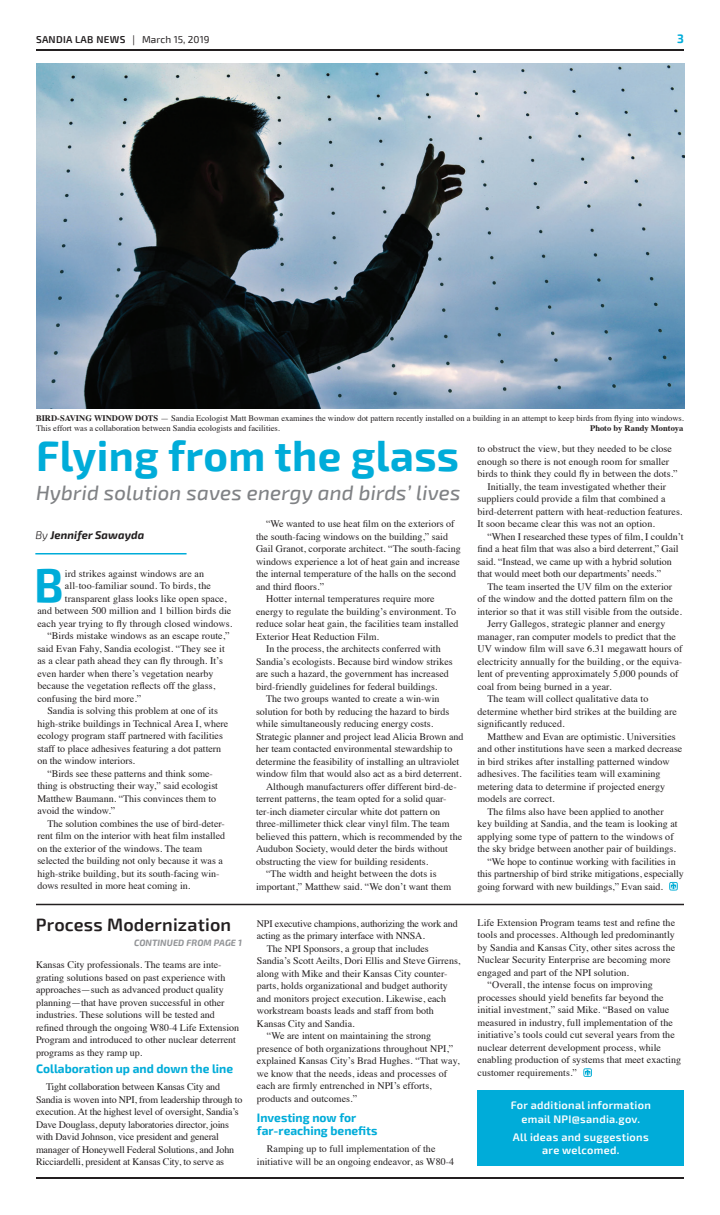
<style>
.page{position:relative;width:720px;height:1215px;background:#fff}
.page>*{position:absolute;margin:0;border:0;box-sizing:border-box;transform-origin:0 0}
.Drop_Caps{font:700 46.2px "Exo 2";color:#00acd9}
.t1{font:700 42px "Exo 2";letter-spacing:.01em;color:#00acd9}
.t2{font:italic 500 20.5px "Exo 2";letter-spacing:.01em;color:#808285}
.t3{font:600 18px "Exo 2";letter-spacing:.01em;color:#231f20}
.Subheads_Body{font:700 12px/13px "Exo 2";color:#00acd9}
.t4{font:600 11px/13.2px "Exo 2";letter-spacing:.025em;color:#fff;text-align:center}
.Author_Credits{font:italic 700 11px "Exo 2";letter-spacing:.01em;color:#231f20}
.Body{font:10px/12.5px "Times";color:#231f20}
.Drop_Caps-2{font:10px "Times";letter-spacing:.01em;color:#231f20}
.t5{font:600 10px "Exo 2";letter-spacing:.03em;color:#231f20}
.Author_Credits-2{font:italic 700 9px "Exo 2";letter-spacing:.01em;color:#939598}
.t6{font:8.5px/10.2px "Times";color:#231f20}
.t7{font:700 8.5px "Times";color:#231f20}
.s1{font-family:"Ocean Sans Std";font-weight:400}
.s2{font-weight:400}
.s3{font-weight:700}
.s4{font-weight:300}
</style>
<div class="page">
<hr style="left:36px;top:1177px;width:648px;height:2px;background:#231f20">
<hr style="left:36px;top:49px;width:648px;height:2px;background:#231f20">
<img style="left:36px;top:63px;width:648px;height:345px">
<hr style="left:35px;top:553px;width:152px;height:2px;background:#00acd9">
<hr style="left:36px;top:904px;width:648px;height:1px;background:#231f20">
<svg style="left:669px;top:882px;width:9px;height:9px"></svg>
<svg style="left:583px;top:1068px;width:9px;height:9px"></svg>
<div style="left:478px;top:1090px;width:206px;height:76px;background:#00acd9"></div>
<p class="t5" style="left:36px;top:34px;width:175px">SANDIA LAB NEWS <span class="s1">|</span> <span class="s2">March 15, 2019</span></p>
<p class="Subheads_Body" style="left:677px;top:33px;width:8px">3</p>
<p class="t6" style="left:36px;top:412px;width:650px"><span class="s3">BIRD-SAVING WINDOW DOTS</span> — Sandia Ecologist Matt Bowman examines the window dot pattern recently installed on a building in an attempt to keep birds from flying into windows.<br>This effort was a collaboration between Sandia ecologists and facilities.</p>
<p class="t7" style="left:590px;top:420px;width:95px">Photo by Randy Montoya</p>
<p class="t1" style="left:36px;top:431px;width:425px">Flying from the glass</p>
<p class="t2" style="left:36px;top:480px;width:426px">Hybrid solution saves energy and birds’ lives</p>
<p class="Author_Credits" style="left:35px;top:529px;width:110px"><span class="s4">By</span> Jennifer Sawayda</p>
<p class="Body" style="left:256px;top:517px;width:206px;text-indent:10px">“We wanted to use heat film on the exteriors of the south-facing windows on the building,” said Gail Granot, corporate architect. “The south-facing windows experience a lot of heat gain and increase the internal temperature of the halls on the second and third floors.”</p>
<p class="Body" style="left:256px;top:592px;width:204px;text-indent:10px">Hotter internal temperatures require more energy to regulate the building’s environment. To reduce solar heat gain, the facilities team installed Exterior Heat Reduction Film.</p>
<p class="Body" style="left:256px;top:642px;width:198px;text-indent:10px">In the process, the architects conferred with Sandia’s ecologists. Because bird window strikes are such a hazard, the government has increased bird-friendly guidelines for federal buildings.</p>
<p class="Body" style="left:256px;top:692px;width:209px;text-indent:10px">The two groups wanted to create a win-win solution for both by reducing the hazard to birds while simultaneously reducing energy costs.<br>Strategic planner and project lead Alicia Brown and her team contacted environmental stewardship to determine the feasibility of installing an ultraviolet window film that would also act as a bird deterrent.</p>
<p class="Body" style="left:256px;top:779px;width:208px;text-indent:10px">Although manufacturers offer different bird-de&shy;terrent patterns, the team opted for a solid quar&shy;ter-inch diameter circular white dot pattern on three-millimeter thick clear vinyl film. The team believed this pattern, which is recommended by the Audubon Society, would deter the birds without obstructing the view for building residents.</p>
<p class="Body" style="left:256px;top:867px;width:197px;text-align:center">“The width and height between the dots is important,” Matthew said. “We don’t want them</p>
<p class="Drop_Caps" style="left:34px;top:558px;width:31px">B</p>
<p class="Drop_Caps-2" style="left:65px;top:564px;width:141px">ird strikes against windows are an</p>
<p class="Drop_Caps-2" style="left:65px;top:576px;width:148px">all-too-familiar sound. To birds, the</p>
<p class="Drop_Caps-2" style="left:65px;top:589px;width:163px">transparent glass looks like open space,</p>
<p class="Drop_Caps-2" style="left:37px;top:601px;width:196px">and between 500 million and 1 billion birds die</p>
<p class="Drop_Caps-2" style="left:37px;top:614px;width:197px">each year trying to fly through closed windows.</p>
<p class="Body" style="left:37px;top:629px;width:194px;text-indent:10px">“Birds mistake windows as an escape route,” said Evan Fahy, Sandia ecologist. “They see it as a clear path ahead they can fly through. It’s even harder when there’s vegetation nearby because the vegetation reflects off the glass, confusing the bird more.”</p>
<p class="Body" style="left:37px;top:704px;width:193px;text-indent:10px">Sandia is solving this problem at one of its high-strike buildings in Technical Area I, where ecology program staff partnered with facilities staff to place adhesives featuring a dot pattern on the window interiors.</p>
<p class="Body" style="left:37px;top:766px;width:182px;text-indent:10px">“Birds see these patterns and think some&shy;thing is obstructing their way,” said ecologist Matthew Baumann. “This convinces them to avoid the window.”</p>
<p class="Body" style="left:37px;top:816px;width:189px;text-indent:10px">The solution combines the use of bird-deter&shy;rent film on the interior with heat film installed on the exterior of the windows. The team selected the building not only because it was a high-strike building, but its south-facing win&shy;dows resulted in more heat coming in.</p>
<p class="t3" style="left:36px;top:914px;width:197px">Process Modernization</p>
<p class="Author_Credits-2" style="left:134px;top:937px;width:109px">CONTINUED FROM PAGE 1</p>
<p class="Body" style="left:36px;top:958px;width:205px">Kansas City professionals. The teams are inte&shy;grating solutions based on past experience with approaches—such as advanced product quality planning—that have proven successful in other industries. These solutions will be tested and refined through the ongoing W80-4 Life Extension Program and introduced to other nuclear deterrent programs as they ramp up.</p>
<p class="Subheads_Body" style="left:36px;top:1063px;width:199px">Collaboration up and down the line</p>
<p class="Body" style="left:36px;top:1080px;width:208px;text-indent:10px">Tight collaboration between Kansas City and Sandia is woven into NPI, from leadership through to execution. At the highest level of oversight, Sandia’s Dave Douglass, deputy laboratories director, joins with David Johnson, vice president and general manager of Honeywell Federal Solutions, and John Ricciardelli, president at Kansas City, to serve as</p>
<p class="Body" style="left:257px;top:916px;width:202px">NPI executive champions, authorizing the work and acting as the primary interface with NNSA.</p>
<p class="Body" style="left:257px;top:941px;width:205px;text-indent:10px">The NPI Sponsors, a group that includes Sandia’s Scott Aeilts, Dori Ellis and Steve Girrens, along with Mike and their Kansas City counter&shy;parts, holds organizational and budget authority and monitors project execution. Likewise, each workstream boasts leads and staff from both Kansas City and Sandia.</p>
<p class="Body" style="left:257px;top:1029px;width:204px;text-indent:10px">“We are intent on maintaining the strong presence of both organizations throughout NPI,” explained Kansas City’s Brad Hughes. “That way, we know that the needs, ideas and processes of each are firmly entrenched in NPI’s efforts, products and outcomes.”</p>
<p class="Subheads_Body" style="left:257px;top:1112px;width:122px">Investing now for far-reaching benefits</p>
<p class="Body" style="left:257px;top:1142px;width:199px;text-indent:10px">Ramping up to full implementation of the initiative will be an ongoing endeavor, as W80-4</p>
<p class="Body" style="left:478px;top:442px;width:202px">to obstruct the view, but they needed to be close enough so there is not enough room for smaller birds to think they could fly in between the dots.”</p>
<p class="Body" style="left:478px;top:479px;width:206px;text-indent:10px">Initially, the team investigated whether their suppliers could provide a film that combined a bird-deterrent pattern with heat-reduction features.<br>It soon became clear this was not an option.</p>
<p class="Body" style="left:478px;top:529px;width:208px;text-indent:10px">“When I researched these types of film, I couldn’t find a heat film that was also a bird deterrent,” Gail said. “Instead, we came up with a hybrid solution that would meet both our departments’ needs.”</p>
<p class="Body" style="left:478px;top:579px;width:206px;text-indent:10px">The team inserted the UV film on the exterior of the window and the dotted pattern film on the interior so that it was still visible from the outside.</p>
<p class="Body" style="left:478px;top:617px;width:207px;text-indent:10px">Jerry Gallegos, strategic planner and energy manager, ran computer models to predict that the UV window film will save 6.31 megawatt hours of electricity annually for the building, or the equiva&shy;lent of preventing approximately 5,000 pounds of coal from being burned in a year.</p>
<p class="Body" style="left:478px;top:692px;width:201px;text-indent:10px">The team will collect qualitative data to determine whether bird strikes at the building are significantly reduced.</p>
<p class="Body" style="left:478px;top:729px;width:206px;text-indent:10px">Matthew and Evan are optimistic. Universities and other institutions have seen a marked decrease in bird strikes after installing patterned window adhesives. The facilities team will examining metering data to determine if projected energy models are correct.</p>
<p class="Body" style="left:478px;top:804px;width:202px;text-align:center">The films also have been applied to another<br>key building at Sandia, and the team is looking at applying some type of pattern to the windows of the sky bridge between another pair of buildings.</p>
<p class="Body" style="left:478px;top:854px;width:208px;text-indent:10px">“We hope to continue working with facilities in this partnership of bird strike mitigations, especially going forward with new buildings,” Evan said.</p>
<p class="Body" style="left:478px;top:915px;width:199px">Life Extension Program teams test and refine the tools and processes. Although led predominantly by Sandia and Kansas City, other sites across the Nuclear Security Enterprise are becoming more engaged and part of the NPI solution.</p>
<p class="Body" style="left:478px;top:978px;width:205px;text-indent:10px">“Overall, the intense focus on improving processes should yield benefits far beyond the initial investment,” said Mike. “Based on value measured in industry, full implementation of the initiative’s tools could cut several years from the nuclear deterrent development process, while enabling production of systems that meet exacting customer requirements.”</p>
<p class="t4" style="left:511px;top:1099px;width:142px">For additional information email NPI@sandia.gov.</p>
<p class="t4" style="left:513px;top:1130px;width:137px">All ideas and suggestions are welcomed.</p>
</div>
